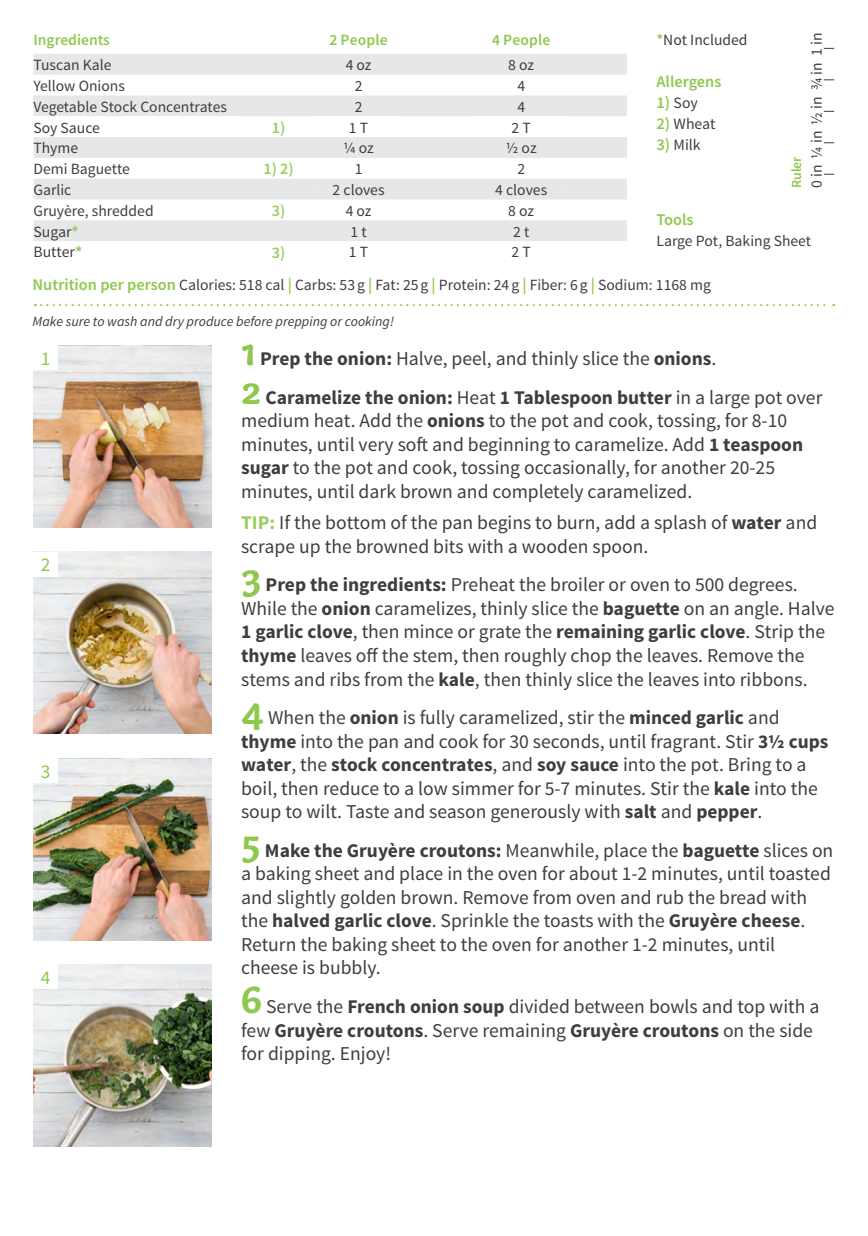
<style>
.page{position:relative;width:868px;height:1236px;background:#fff}
.page>*{position:absolute;margin:0;border:0;box-sizing:border-box;transform-origin:0 0}
.t1{font:19.6px/23.4px "Source Sans Pro";color:#3e3e3f}
.t2{font:700 19.43px "Source Sans Pro";color:#3e3e3f}
.t3{font:19.43px "Source Sans Pro";color:#8fc84e}
.t4{font:600 16.28px "Source Sans Pro";color:#8fc84e}
.t5{font:600 16.28px "Source Sans Pro";color:#9bcd5f}
.t6{font:15.75px "Source Sans Pro";color:#3e3e3f}
.t7{font:15.58px "Source Sans Pro";color:#3e3e3f}
.t8{font:600 15.58px "Source Sans Pro";color:#8fc84e}
.t9{font:italic 14px "Source Sans Pro";color:#3e3e3f}
.t10{font:600 13.83px "Source Sans Pro";color:#8fc84e}
.s1{font-weight:700;color:#9bcd5f}
.s2{font-weight:600;color:#8fc84e}
.s3{font-weight:600;font-size:16.45px;color:#8fc84e}
.s4{font-weight:600;font-size:16.28px;color:#8fc84e}
.s5{font-family:"Capucine Basic";font-weight:700;font-size:41.12px;color:#8fc84e}
.s6{font-weight:700;font-size:19.43px}
.s7{font-family:"Capucine Basic";font-size:41.12px;color:#8fc84e}
.s8{font-weight:400;font-size:19.6px}
.s9{font-weight:700;font-size:19.43px;color:#9bcd5f}
</style>
<div class="page">
<svg style="left:33px;top:54px;width:593px;height:62px;fill:#e6e7e9"></svg>
<svg style="left:33px;top:137px;width:593px;height:104px;fill:#e6e7e9"></svg>
<img style="left:33px;top:758px;width:179px;height:182px">
<img style="left:33px;top:964px;width:179px;height:182px">
<img style="left:33px;top:345px;width:179px;height:182px">
<img style="left:33px;top:552px;width:179px;height:181px">
<div style="left:33px;top:345px;width:25px;height:25px;background:#fff"></div>
<div style="left:33px;top:552px;width:25px;height:24px;background:#fff"></div>
<div style="left:33px;top:758px;width:25px;height:24px;background:#fff"></div>
<div style="left:33px;top:964px;width:25px;height:24px;background:#fff"></div>
<svg style="left:35px;top:304px;width:798px;height:2px"></svg>
<p class="t8" style="left:33px;top:29px;width:78px">Ingredients</p>
<p class="t8" style="left:329px;top:29px;width:60px">2 People</p>
<p class="t8" style="left:492px;top:29px;width:60px">4 People</p>
<p class="t7" style="left:33px;top:55px;width:79px">Tuscan Kale</p>
<p class="t7" style="left:345px;top:55px;width:27px">4 oz</p>
<p class="t7" style="left:508px;top:55px;width:27px">8 oz</p>
<p class="t7" style="left:33px;top:76px;width:93px">Yellow Onions</p>
<p class="t7" style="left:354px;top:76px;width:9px">2</p>
<p class="t7" style="left:517px;top:76px;width:9px">4</p>
<p class="t7" style="left:33px;top:97px;width:195px">Vegetable Stock Concentrates</p>
<p class="t7" style="left:354px;top:97px;width:9px">2</p>
<p class="t7" style="left:517px;top:97px;width:9px">4</p>
<p class="t7" style="left:33px;top:118px;width:68px">Soy Sauce</p>
<p class="t5" style="left:272px;top:117px;width:15px">1)</p>
<p class="t7" style="left:349px;top:118px;width:21px">1 T</p>
<p class="t7" style="left:511px;top:118px;width:21px">2 T</p>
<p class="t7" style="left:33px;top:138px;width:46px">Thyme</p>
<p class="t7" style="left:343px;top:138px;width:32px">¼ oz</p>
<p class="t7" style="left:505px;top:138px;width:32px">½ oz</p>
<p class="t7" style="left:33px;top:159px;width:98px">Demi Baguette</p>
<p class="t5" style="left:263px;top:158px;width:32px">1) 2)</p>
<p class="t7" style="left:354px;top:159px;width:9px">1</p>
<p class="t7" style="left:517px;top:159px;width:9px">2</p>
<p class="t7" style="left:33px;top:180px;width:39px">Garlic</p>
<p class="t7" style="left:332px;top:180px;width:53px">2 cloves</p>
<p class="t7" style="left:495px;top:180px;width:53px">4 cloves</p>
<p class="t7" style="left:33px;top:201px;width:122px">Gruyère, shredded</p>
<p class="t5" style="left:272px;top:200px;width:15px">3)</p>
<p class="t7" style="left:345px;top:201px;width:27px">4 oz</p>
<p class="t7" style="left:508px;top:201px;width:27px">8 oz</p>
<p class="t6" style="left:33px;top:221px;width:47px">Sugar<span class="s1">*</span></p>
<p class="t7" style="left:350px;top:222px;width:18px">1 t</p>
<p class="t7" style="left:513px;top:222px;width:18px">2 t</p>
<p class="t6" style="left:33px;top:242px;width:50px">Butter<span class="s1">*</span></p>
<p class="t5" style="left:272px;top:241px;width:15px">3)</p>
<p class="t7" style="left:349px;top:242px;width:21px">1 T</p>
<p class="t7" style="left:511px;top:242px;width:21px">2 T</p>
<p class="t7" style="left:656px;top:30px;width:93px"><span class="s2">*</span>Not Included</p>
<p class="t4" style="left:656px;top:70px;width:66px">Allergens</p>
<p class="t6" style="left:656px;top:93px;width:43px"><span class="s3">1)</span> Soy</p>
<p class="t6" style="left:656px;top:114px;width:61px"><span class="s3">2)</span> Wheat</p>
<p class="t6" style="left:656px;top:135px;width:46px"><span class="s3">3)</span> Milk</p>
<p class="t10" style="left:787px;top:188px;width:33px;rotate:-90deg">Ruler</p>
<p class="t7" style="left:806px;top:188px;width:157px;rotate:-90deg">0 in ¼ in ½ in ¾ in 1 in</p>
<p class="t4" style="left:656px;top:208px;width:39px">Tools</p>
<p class="t7" style="left:656px;top:231px;width:156px">Large Pot, Baking Sheet</p>
<p class="t7" style="left:33px;top:275px;width:679px"><span class="s4">Nutrition per person</span> Calories: 518 cal <span class="s4">|</span> Carbs: 53g <span class="s4">|</span> Fat: 25g <span class="s4">|</span> Protein: 24g <span class="s4">|</span> Fiber: 6g <span class="s4">|</span> Sodium: 1168 mg</p>
<p class="t9" style="left:33px;top:312px;width:363px">Make sure to wash and dry produce before prepping or cooking!</p>
<p class="t3" style="left:41px;top:346px;width:11px">1</p>
<p class="t3" style="left:41px;top:553px;width:11px">2</p>
<p class="t3" style="left:41px;top:759px;width:11px">3</p>
<p class="t3" style="left:41px;top:965px;width:11px">4</p>
<p class="t1" style="left:241px;top:347px;width:476px"><span class="s5">1</span> <span class="s6">Prep the onion:</span> Halve, peel, and thinly slice the <span class="s6">onions</span>.</p>
<p class="t2" style="left:241px;top:385px;width:582px"><span class="s7">2</span> Caramelize the onion: <span class="s8">Heat</span> 1 Tablespoon butter <span class="s8">in a large pot over</span></p>
<p class="t1" style="left:241px;top:409px;width:563px">medium heat. Add the <span class="s6">onions</span> to the pot and cook, tossing, for 8-10 minutes, until very soft and beginning to caramelize. Add <span class="s6">1 teaspoon sugar</span> to the pot and cook, tossing occasionally, for another 20-25 minutes, until dark brown and completely caramelized.</p>
<p class="t1" style="left:241px;top:511px;width:577px"><span class="s9">TIP:</span> If the bottom of the pan begins to burn, add a splash of <span class="s6">water</span> and scrape up the browned bits with a wooden spoon.</p>
<p class="t1" style="left:241px;top:573px;width:595px"><span class="s5">3</span> <span class="s6">Prep the ingredients:</span> Preheat the broiler or oven to 500 degrees.<br>While the <span class="s6">onion</span> caramelizes, thinly slice the <span class="s6">baguette</span> on an angle. Halve</p>
<p class="t2" style="left:241px;top:619px;width:585px">1 garlic clove<span class="s8">, then mince or grate the</span> remaining garlic clove<span class="s8">. Strip the</span></p>
<p class="t1" style="left:241px;top:644px;width:568px"><span class="s6">thyme</span> leaves off the stem, then roughly chop the leaves. Remove the stems and ribs from the <span class="s6">kale</span>, then thinly slice the leaves into ribbons.</p>
<p class="t1" style="left:241px;top:706px;width:588px"><span class="s5">4</span> When the <span class="s6">onion</span> is fully caramelized, stir the <span class="s6">minced garlic</span> and <span class="s6">thyme</span> into the pan and cook for 30 seconds, until fragrant. Stir <span class="s6">3½ cups</span></p>
<p class="t2" style="left:241px;top:752px;width:567px">water<span class="s8">, the</span> stock concentrates<span class="s8">, and</span> soy sauce <span class="s8">into the pot. Bring to a</span></p>
<p class="t1" style="left:241px;top:776px;width:578px">boil, then reduce to a low simmer for 5-7 minutes. Stir the <span class="s6">kale</span> into the soup to wilt. Taste and season generously with <span class="s6">salt</span> and <span class="s6">pepper</span>.</p>
<p class="t2" style="left:241px;top:837px;width:593px"><span class="s7">5</span> Make the Gruyère croutons: <span class="s8">Meanwhile, place the</span> baguette <span class="s8">slices on</span></p>
<p class="t1" style="left:241px;top:862px;width:591px">a baking sheet and place in the oven for about 1-2 minutes, until toasted and slightly golden brown. Remove from oven and rub the bread with</p>
<p class="t2" style="left:241px;top:908px;width:565px"><span class="s8">the</span> halved garlic clove<span class="s8">. Sprinkle the toasts with the</span> Gruyère cheese<span class="s8">.</span></p>
<p class="t1" style="left:241px;top:932px;width:535px">Return the baking sheet to the oven for another 1-2 minutes, until cheese is bubbly.</p>
<p class="t1" style="left:241px;top:994px;width:579px"><span class="s5">6</span> Serve the <span class="s6">French onion soup</span> divided between bowls and top with a</p>
<p class="t2" style="left:241px;top:1017px;width:573px"><span class="s8">few</span> Gruyère croutons<span class="s8">. Serve remaining</span> Gruyère croutons <span class="s8">on the side</span></p>
<p class="t1" style="left:241px;top:1041px;width:151px">for dipping. Enjoy!</p>
</div>
